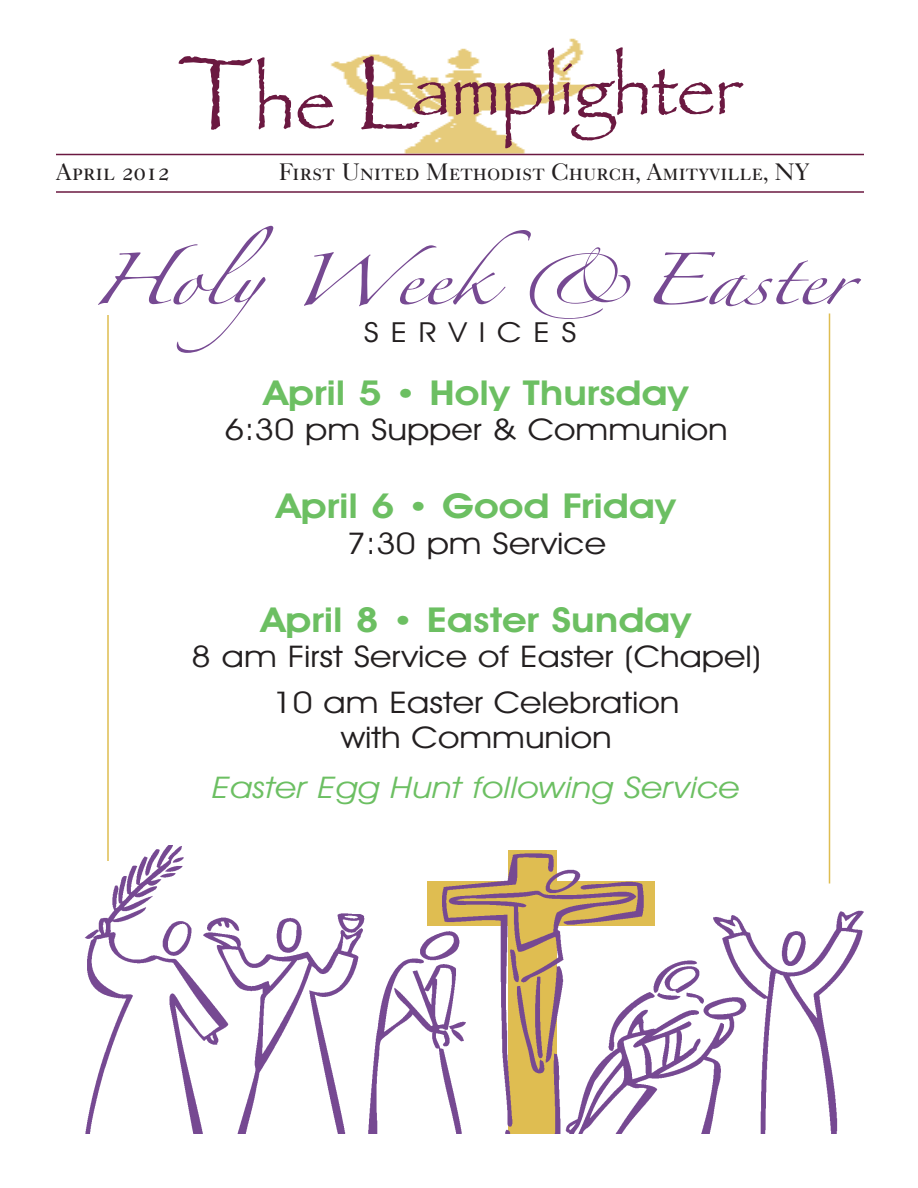
<style>
.page{position:relative;width:918px;height:1188px;background:#fff}
.page>*{position:absolute;margin:0;border:0;box-sizing:border-box;transform-origin:0 0}
.t1{font:70.5px "Papyrus";color:#6b1941}
.t2{font:46.5px "Zapfino";color:#764992;scale:1.17 1}
.t3{font:600 34.5px "Avant Garde IT Cby BT";color:#6cbf62;scale:1.17 1}
.t4{font:30px/45.5px "Avant Garde IT Cby BT";color:#231f20;text-align:center;scale:1.17 1}
.t5{font:italic 30px "Avant Garde IT Cby BT";color:#6cbf62;scale:1.17 1}
.t6{font:27.75px "Avant Garde IT Cby BT";letter-spacing:.36em;color:#231f20;scale:1.17 1}
.t7{font:24px "Caslon Five Forty Roman SC";color:#231f20}
.s1{font-size:108px}
.s2{font-size:75px}
.s3{font-size:31.5px}
</style>
<div class="page">
<img style="left:329px;top:38px;width:274px;height:116px">
<hr style="left:56px;top:154px;width:808px;height:1px;background:#6b1941">
<hr style="left:56px;top:191px;width:808px;height:2px;background:#6b1941">
<img style="left:85px;top:845px;width:779px;height:289px">
<hr style="left:107px;top:315px;width:2px;height:546px;background:#dfbd51">
<hr style="left:829px;top:314px;width:1px;height:570px;background:#dfbd51">
<h1 class="t1" style="left:178px;top:48px;width:566px"><span class="s1">T</span><span class="s2">he</span> <span class="s1">L</span>amplighter</h1>
<p class="t7" style="left:56px;top:157px;width:115px">April 2012</p>
<p class="t7" style="left:279px;top:157px;width:532px">First United Methodist Church, Amityville, NY</p>
<h2 class="t2" style="left:90px;top:260px;width:652px">HolyWeek&amp;Easter</h2>
<p class="t6" style="left:364px;top:315px;width:183px">SERVICES</p>
<p class="t3" style="left:264px;top:372px;width:364px">April 5 <span class="s3">•</span> Holy Thursday</p>
<p class="t4" style="left:224px;top:406px;width:432px">6:30 pm Supper &amp; Communion</p>
<p class="t3" style="left:277px;top:485px;width:343px">April 6 <span class="s3">•</span> Good Friday</p>
<p class="t4" style="left:346px;top:520px;width:224px">7:30 pm Service</p>
<p class="t3" style="left:261px;top:599px;width:369px">April 8 <span class="s3">•</span> Easter Sunday</p>
<p class="t4" style="left:191px;top:634px;width:489px">8 am First Service of Easter (Chapel)<br>10 am Easter Celebration</p>
<p class="t4" style="left:341px;top:715px;width:233px">with Communion</p>
<p class="t5" style="left:213px;top:770px;width:452px">Easter Egg Hunt following Service</p>
</div>
